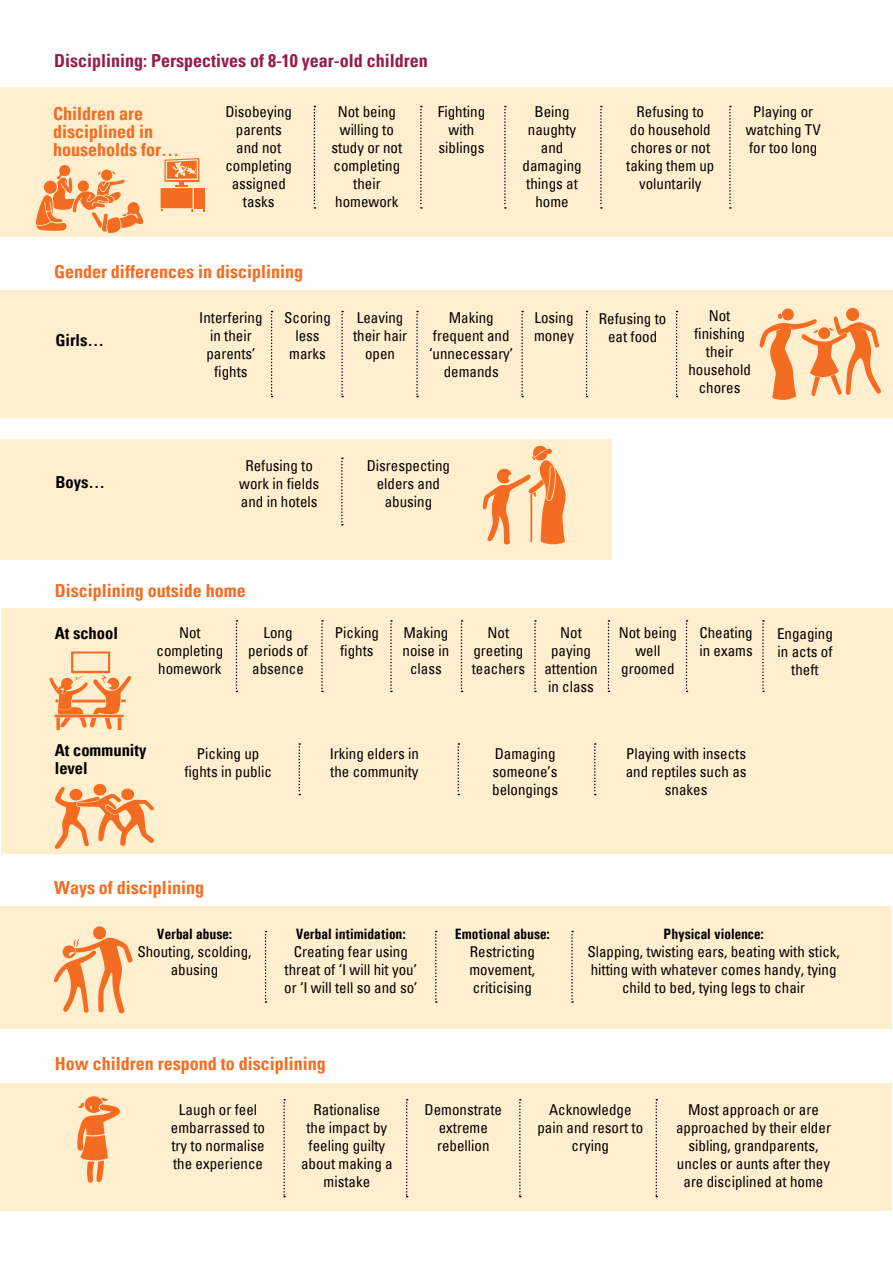
<style>
.page{position:relative;width:893px;height:1263px;background:#fff}
.page>*{position:absolute;margin:0;border:0;box-sizing:border-box;transform-origin:0 0}
.t1{font:700 condensed 18px/18px "Univers";color:#f36c21}
.t2{font:700 condensed 18px "Univers";color:#961b4b}
.t3{font:700 condensed 16.5px/18px "Univers";color:#000}
.t4{font:condensed 15px/18px "Univers";color:#000;text-align:center}
.t5{font:700 condensed 15px "Univers";color:#000}
</style>
<div class="page">
<div style="left:0;top:87px;width:893px;height:150px;background:#ffefcf"></div>
<svg style="left:314px;top:106px;width:1px;height:103px"></svg>
<svg style="left:420px;top:106px;width:2px;height:103px"></svg>
<svg style="left:504px;top:106px;width:2px;height:103px"></svg>
<svg style="left:600px;top:106px;width:2px;height:103px"></svg>
<svg style="left:729px;top:106px;width:2px;height:103px"></svg>
<svg style="left:36px;top:165px;width:107px;height:68px"></svg>
<svg style="left:161px;top:158px;width:43px;height:54px"></svg>
<div style="left:1px;top:439px;width:611px;height:120px;background:#ffefcf"></div>
<svg style="left:341px;top:458px;width:2px;height:67px"></svg>
<svg style="left:483px;top:445px;width:83px;height:100px"></svg>
<div style="left:1px;top:290px;width:892px;height:128px;background:#ffefcf"></div>
<svg style="left:271px;top:311px;width:2px;height:86px"></svg>
<svg style="left:341px;top:311px;width:2px;height:86px"></svg>
<svg style="left:416px;top:311px;width:2px;height:86px"></svg>
<svg style="left:521px;top:311px;width:2px;height:86px"></svg>
<svg style="left:586px;top:311px;width:2px;height:86px"></svg>
<svg style="left:676px;top:311px;width:2px;height:86px"></svg>
<div style="left:846px;top:308px;width:13px;height:13px;background:#f36c21;border-radius:50%"></div>
<div style="left:782px;top:308px;width:12px;height:12px;background:#f36c21;border-radius:50%"></div>
<svg style="left:760px;top:314px;width:121px;height:86px"></svg>
<div style="left:1px;top:906px;width:891px;height:122px;background:#ffefcf"></div>
<svg style="left:265px;top:931px;width:2px;height:72px"></svg>
<svg style="left:435px;top:931px;width:2px;height:72px"></svg>
<svg style="left:571px;top:931px;width:2px;height:72px"></svg>
<div style="left:93px;top:926px;width:13px;height:13px;background:#f36c21;border-radius:50%"></div>
<svg style="left:54px;top:938px;width:79px;height:75px"></svg>
<div style="left:1px;top:1083px;width:891px;height:128px;background:#ffefcf"></div>
<svg style="left:283px;top:1099px;width:2px;height:98px"></svg>
<svg style="left:406px;top:1099px;width:2px;height:98px"></svg>
<svg style="left:519px;top:1099px;width:2px;height:98px"></svg>
<svg style="left:655px;top:1099px;width:2px;height:98px"></svg>
<svg style="left:77px;top:1096px;width:43px;height:87px"></svg>
<div style="left:2px;top:608px;width:891px;height:246px;background:#ffefcf"></div>
<svg style="left:236px;top:620px;width:1px;height:72px"></svg>
<svg style="left:299px;top:743px;width:1px;height:52px"></svg>
<svg style="left:458px;top:743px;width:1px;height:52px"></svg>
<svg style="left:594px;top:743px;width:2px;height:52px"></svg>
<svg style="left:321px;top:620px;width:2px;height:72px"></svg>
<svg style="left:390px;top:620px;width:2px;height:72px"></svg>
<svg style="left:461px;top:620px;width:1px;height:72px"></svg>
<svg style="left:534px;top:620px;width:2px;height:72px"></svg>
<svg style="left:608px;top:620px;width:1px;height:72px"></svg>
<svg style="left:686px;top:620px;width:1px;height:72px"></svg>
<svg style="left:762px;top:620px;width:2px;height:72px"></svg>
<svg style="left:49px;top:651px;width:82px;height:79px"></svg>
<svg style="left:55px;top:784px;width:99px;height:65px"></svg>
<p class="t2" style="left:54px;top:50px;width:375px">Disciplining: Perspectives of 8-10 year-old children</p>
<p class="t1" style="left:53px;top:104px;width:127px">Children are disciplined in households for…</p>
<p class="t4" style="left:225px;top:103px;width:68px">Disobeying parents and not completing assigned tasks</p>
<p class="t4" style="left:331px;top:103px;width:72px">Not being willing to study or not completing their homework</p>
<p class="t4" style="left:438px;top:103px;width:49px">Fighting with siblings</p>
<p class="t4" style="left:522px;top:103px;width:61px">Being naughty and damaging things at home</p>
<p class="t4" style="left:626px;top:103px;width:90px">Refusing to<br>do household chores or not taking them up voluntarily</p>
<p class="t4" style="left:746px;top:103px;width:76px">Playing or watching TV for too long</p>
<p class="t1" style="left:54px;top:262px;width:250px">Gender differences in disciplining</p>
<p class="t3" style="left:55px;top:331px;width:50px">Girls…</p>
<p class="t4" style="left:199px;top:309px;width:65px">Interfering in their parents’ fights</p>
<p class="t4" style="left:284px;top:309px;width:48px">Scoring less marks</p>
<p class="t4" style="left:353px;top:309px;width:56px">Leaving their hair open</p>
<p class="t4" style="left:429px;top:309px;width:86px">Making frequent and ‘unnecessary’ demands</p>
<p class="t4" style="left:534px;top:309px;width:41px;text-align:left">Losing money</p>
<p class="t4" style="left:599px;top:309px;width:69px">Refusing to eat food</p>
<p class="t4" style="left:688px;top:307px;width:64px">Not finishing their household chores</p>
<p class="t3" style="left:55px;top:473px;width:51px">Boys…</p>
<p class="t4" style="left:239px;top:457px;width:81px">Refusing to work in fields and in hotels</p>
<p class="t4" style="left:367px;top:457px;width:85px">Disrespecting elders and abusing</p>
<p class="t1" style="left:55px;top:581px;width:192px">Disciplining outside home</p>
<p class="t3" style="left:55px;top:624px;width:65px">At school</p>
<p class="t4" style="left:156px;top:623px;width:68px">Not completing homework</p>
<p class="t4" style="left:248px;top:623px;width:61px">Long periods of absence</p>
<p class="t4" style="left:335px;top:623px;width:46px">Picking fights</p>
<p class="t4" style="left:472px;top:623px;width:55px">Not greeting teachers</p>
<p class="t4" style="left:403px;top:623px;width:48px">Making noise in class</p>
<p class="t4" style="left:544px;top:623px;width:55px">Not paying attention in class</p>
<p class="t4" style="left:619px;top:623px;width:60px">Not being well groomed</p>
<p class="t4" style="left:699px;top:623px;width:55px;text-align:left">Cheating in exams</p>
<p class="t3" style="left:55px;top:741px;width:93px">At community level</p>
<p class="t4" style="left:184px;top:744px;width:89px">Picking up fights in public</p>
<p class="t4" style="left:330px;top:744px;width:91px;text-align:left">Irking elders in the community</p>
<p class="t4" style="left:492px;top:744px;width:67px;text-align:left">Damaging someone’s belongings</p>
<p class="t4" style="left:626px;top:744px;width:122px">Playing with insects and reptiles such as snakes</p>
<p class="t4" style="left:777px;top:625px;width:57px">Engaging in acts of theft</p>
<p class="t1" style="left:54px;top:878px;width:151px">Ways of disciplining</p>
<p class="t5" style="left:157px;top:924px;width:77px">Verbal abuse:</p>
<p class="t4" style="left:137px;top:942px;width:116px">Shouting, scolding, abusing</p>
<p class="t5" style="left:296px;top:925px;width:112px">Verbal intimidation:</p>
<p class="t4" style="left:284px;top:942px;width:135px">Creating fear using threat of ‘I will hit you’ or ‘I will tell so and so’</p>
<p class="t5" style="left:455px;top:924px;width:96px">Emotional abuse:</p>
<p class="t4" style="left:469px;top:942px;width:67px;text-align:justify">Restricting movement, criticising</p>
<p class="t5" style="left:664px;top:924px;width:102px">Physical violence:</p>
<p class="t4" style="left:587px;top:942px;width:254px">Slapping, twisting ears, beating with stick, hitting with whatever comes handy, tying child to bed, tying legs to chair</p>
<p class="t1" style="left:55px;top:1054px;width:272px">How children respond to disciplining</p>
<p class="t4" style="left:171px;top:1101px;width:96px">Laugh or feel embarrassed to try to normalise the experience</p>
<p class="t4" style="left:301px;top:1101px;width:93px">Rationalise<br>the impact by feeling guilty about making a mistake</p>
<p class="t4" style="left:425px;top:1101px;width:79px">Demonstrate extreme rebellion</p>
<p class="t4" style="left:537px;top:1101px;width:107px">Acknowledge pain and resort to crying</p>
<p class="t4" style="left:676px;top:1101px;width:156px">Most approach or are approached by their elder sibling, grandparents, uncles or aunts after they are disciplined at home</p>
</div>
